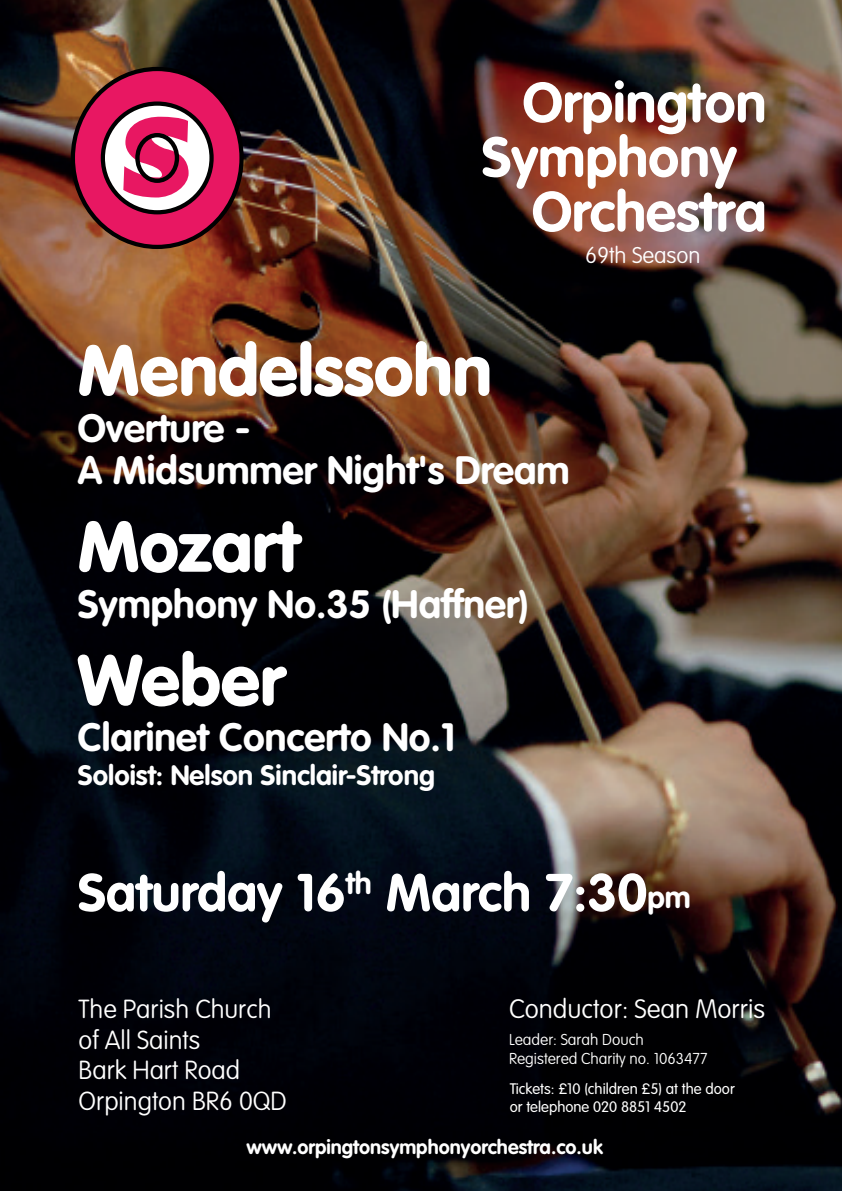
<style>
.page{position:relative;width:842px;height:1191px;background:#fff}
.page>*{position:absolute;margin:0;border:0;box-sizing:border-box;transform-origin:0 0}
.t1{font:900 70.7px "VAG Rounded";color:#fff}
.t2{font:700 55.5px "VAG Rounded";color:#fff}
.t3{font:700 52.3px "VAG Rounded";color:#fff}
.t4{font:700 39px/42.6px "VAG Rounded";color:#fff}
.t5{font:700 27.7px "VAG Rounded";color:#fff}
.t6{font:100 26.3px "VAG Rounded";color:#fff}
.t7{font:100 25.7px/30.9px "VAG Rounded";color:#fff}
.t8{font:100 22.5px "VAG Rounded";color:#fff}
.t9{font:700 19.9px "VAG Rounded";color:#fff}
.t10{font:100 15.6px/18.7px "VAG Rounded";color:#fff}
.t11{font:300 15px/18px "VAG Rounded";color:#fff}
.s1{font-size:30.5px}
</style>
<div class="page">
<img style="left:0;top:0;width:842px;height:1191px">
<svg style="left:67px;top:63px;width:181px;height:190px;background:#ac3f5b"></svg>
<div style="left:135px;top:133px;width:44px;height:50px;border:4px solid #000001;border-radius:50%"></div>
<h2 class="t2" style="left:523px;top:70px;width:245px">Orpington</h2>
<h2 class="t2" style="left:482px;top:125px;width:257px">Symphony</h2>
<h2 class="t2" style="left:532px;top:179px;width:236px">Orchestra</h2>
<p class="t8" style="left:585px;top:243px;width:117px">69th Season</p>
<h1 class="t1" style="left:78px;top:328px;width:415px">Mendelssohn</h1>
<p class="t4" style="left:78px;top:406px;width:493px">Overture -<br>A Midsummer Night's Dream</p>
<h1 class="t1" style="left:78px;top:504px;width:224px">Mozart</h1>
<p class="t4" style="left:78px;top:582px;width:452px">Symphony No.35 (Haffner)</p>
<h1 class="t1" style="left:78px;top:637px;width:209px">Weber</h1>
<p class="t4" style="left:78px;top:716px;width:379px">Clarinet Concerto No.1</p>
<p class="t5" style="left:78px;top:758px;width:358px">Soloist: Nelson Sinclair-Strong</p>
<h3 class="t3" style="left:78px;top:862px;width:614px">Saturday 16<sup>th</sup> March 7:30<span class="s1">pm</span></h3>
<p class="t7" style="left:79px;top:993px;width:210px">The Parish Church of All Saints<br>Bark Hart Road<br>Orpington BR6 0QD</p>
<p class="t6" style="left:509px;top:993px;width:257px">Conductor: Sean Morris</p>
<p class="t10" style="left:509px;top:1030px;width:200px">Leader: Sarah Douch<br>Registered Charity no. 1063477</p>
<p class="t11" style="left:510px;top:1079px;width:226px">Tickets: £10 (children £5) at the door or telephone 020 8851 4502</p>
<p class="t9" style="left:246px;top:1135px;width:358px">www.orpingtonsymphonyorchestra.co.uk</p>
</div>
